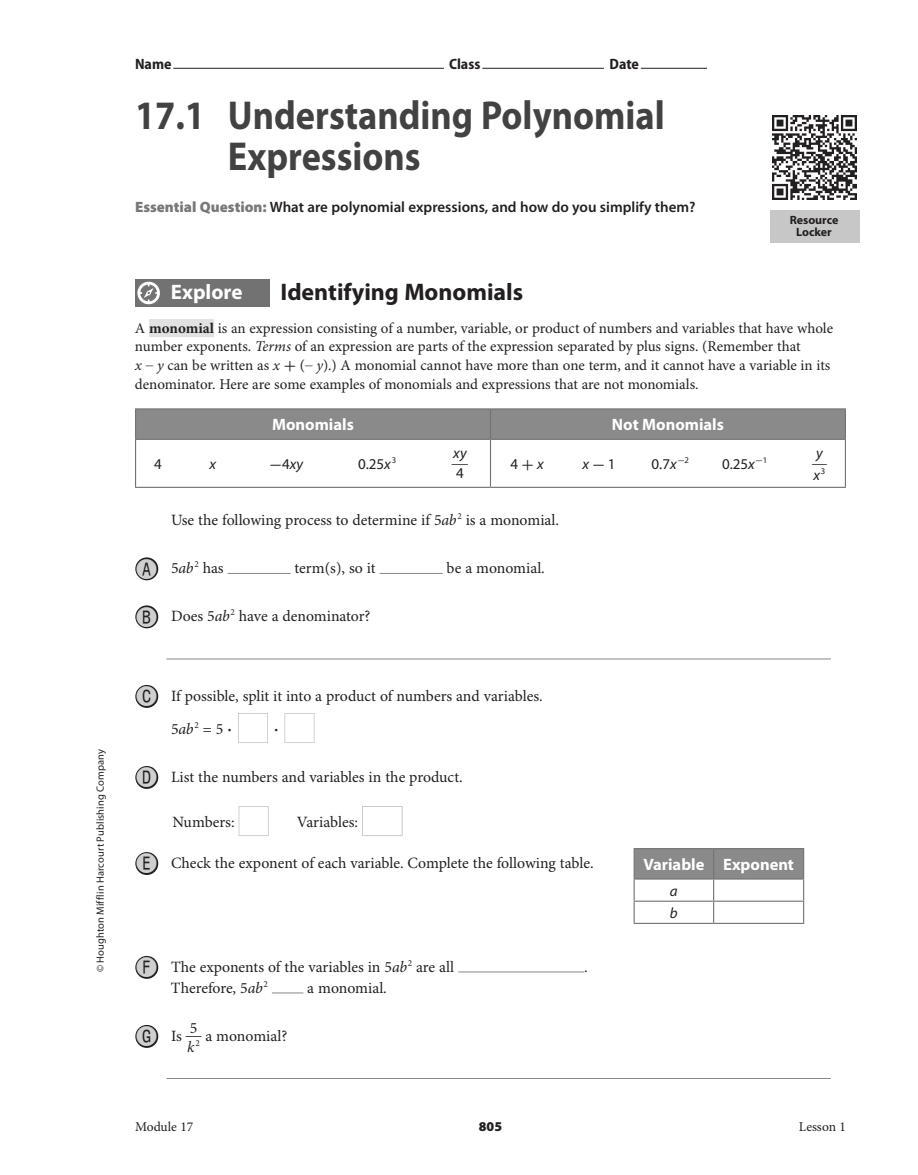
<style>
.page{position:relative;width:918px;height:1175px;background:#fff}
.page>*{position:absolute;margin:0;border:0;box-sizing:border-box;transform-origin:0 0}
.t1{font:700 40.5px/40.5px "Myriad Pro";color:#424242;scale:.9 1}
.t2{font:700 24px "Myriad Pro";color:#231f20}
.t3{font:700 21px "Myriad Pro";color:#fff}
.t4{font:700 16.5px "Myriad Pro";color:#fff}
.t5{font:15.75px/33px "Minion Pro";letter-spacing:-.005em;color:#231f20}
.t6{font:700 15.75px "Uni Math Plus";color:#231f20}
.t7{font:15px/18.8px "Minion Pro";letter-spacing:-.005em;color:#231f20}
.t8{font:600 15px "Myriad Pro";color:#231f20}
.t9{font:15px "Myriad Pro";color:#231f20}
.t10{font:italic 15px/16.4px "Myriad Pro";color:#231f20}
.t11{font:700 semi-condensed 15px "Myriad Pro";color:#231f20}
.t12{font:15px/19.8px "Myriad Pro";color:#231f20;scale:2.16 1}
.t13{font:13.5px "Minion Pro";color:#231f20}
.t14{font:900 13.5px "Myriad Pro";color:#231f20}
.t15{font:700 12px/12px "Myriad Pro";color:#231f20;text-align:center}
.t16{font:10.5px "Myriad Pro";letter-spacing:.01em;color:#231f20}
.s1{font-weight:900;color:#787878}
.s2{font-weight:700}
.s3{font-style:italic}
.s4{font-family:"Uni Math Plus";font-weight:700}
.s5{font-family:"Uni Math Plus";font-weight:700;font-style:normal}
.s6{font-style:normal}
.s7{font-family:"Circle Frame Neg";font-size:27px;color:#cfcfcf}
</style>
<div class="page">
<img style="left:772px;top:115px;width:85px;height:85px">
<hr style="left:173px;top:68px;width:270px;height:1px;background:#231f20">
<hr style="left:482px;top:68px;width:122px;height:1px;background:#231f20">
<hr style="left:641px;top:68px;width:66px;height:1px;background:#231f20">
<div style="left:770px;top:211px;width:89px;height:32px;background:#c7c7c7"></div>
<div style="left:149px;top:319px;width:65px;height:18px;background:#e1e1e1"></div>
<hr style="left:228px;top:573px;width:63px;height:1px;background:#878787">
<hr style="left:380px;top:573px;width:63px;height:1px;background:#878787">
<hr style="left:166px;top:658px;width:665px;height:1px;background:#878787">
<hr style="left:458px;top:971px;width:126px;height:1px;background:#878787">
<hr style="left:272px;top:992px;width:31px;height:1px;background:#878787">
<hr style="left:166px;top:1078px;width:665px;height:1px;background:#878787">
<div style="left:135px;top:279px;width:135px;height:27px;background:#727272"></div>
<svg style="left:137px;top:282px;width:23px;height:22px"></svg>
<div style="left:136px;top:409px;width:709px;height:30px;background:#8a8a8a"></div>
<hr style="left:135px;top:408px;width:355px;height:1px;background:#727272">
<hr style="left:135px;top:409px;width:1px;height:30px;background:#727272">
<hr style="left:490px;top:408px;width:356px;height:1px;background:#727272">
<hr style="left:490px;top:409px;width:1px;height:30px;background:#727272">
<hr style="left:845px;top:409px;width:1px;height:30px;background:#727272">
<hr style="left:135px;top:439px;width:355px;height:1px;background:#727272">
<hr style="left:135px;top:440px;width:1px;height:47px;background:#727272">
<hr style="left:490px;top:439px;width:356px;height:1px;background:#727272">
<hr style="left:490px;top:440px;width:1px;height:47px;background:#727272">
<hr style="left:845px;top:440px;width:1px;height:47px;background:#727272">
<hr style="left:135px;top:487px;width:355px;height:1px;background:#727272">
<hr style="left:490px;top:487px;width:356px;height:1px;background:#727272">
<svg style="left:135px;top:557px;width:24px;height:24px"></svg>
<svg style="left:135px;top:605px;width:24px;height:24px"></svg>
<svg style="left:135px;top:685px;width:24px;height:23px"></svg>
<svg style="left:238px;top:713px;width:30px;height:30px"></svg>
<svg style="left:284px;top:713px;width:30px;height:30px"></svg>
<svg style="left:135px;top:766px;width:24px;height:23px"></svg>
<svg style="left:239px;top:806px;width:30px;height:30px"></svg>
<svg style="left:362px;top:806px;width:41px;height:30px"></svg>
<svg style="left:135px;top:852px;width:24px;height:23px"></svg>
<svg style="left:634px;top:848px;width:170px;height:74px"></svg>
<hr style="left:634px;top:922px;width:80px;height:2px;background:#727272">
<hr style="left:714px;top:922px;width:90px;height:2px;background:#727272">
<svg style="left:135px;top:955px;width:24px;height:24px"></svg>
<svg style="left:135px;top:1025px;width:24px;height:23px"></svg>
<p class="t16" style="left:94px;top:972px;width:225px;rotate:-90deg">© Houghton Mifflin Harcourt Publishing Company</p>
<p class="t11" style="left:135px;top:56px;width:38px">Name</p>
<p class="t11" style="left:449px;top:56px;width:33px">Class</p>
<p class="t11" style="left:610px;top:56px;width:31px">Date</p>
<h1 class="t1" style="left:228px;top:96px;width:487px;text-indent:-93px">17.1 Understanding Polynomial<br>Expressions</h1>
<p class="t8" style="left:135px;top:199px;width:562px"><span class="s1">Essential Question:</span> What are polynomial expressions, and how do you simplify them?</p>
<p class="t15" style="left:790px;top:214px;width:50px">Resource<br>Locker</p>
<h3 class="t3" style="left:171px;top:280px;width:73px">Explore</h3>
<h2 class="t2" style="left:280px;top:279px;width:244px">Identifying Monomials</h2>
<p class="t7" style="left:135px;top:319px;width:700px">A <span class="s2">monomial</span> is an expression consisting of a number, variable, or product of numbers and variables that have whole number exponents. <span class="s3">Terms</span> of an expression are parts of the expression separated by plus signs. (Remember that<br><span class="s3">x</span> <span class="s4">–</span> <span class="s3">y</span> can be written as <span class="s3">x</span> <span class="s4">+</span> (<span class="s4">–</span> <span class="s3">y</span>).) A monomial cannot have more than one term, and it cannot have a variable in its denominator. Here are some examples of monomials and expressions that are not monomials.</p>
<p class="t4" style="left:272px;top:415px;width:83px">Monomials</p>
<p class="t4" style="left:612px;top:415px;width:114px">Not Monomials</p>
<p class="t9" style="left:154px;top:456px;width:9px">4</p>
<p class="t10" style="left:210px;top:456px;width:8px">x</p>
<p class="t10" style="left:270px;top:456px;width:35px"><span class="s5">-</span><span class="s6">4</span>xy</p>
<p class="t9" style="left:358px;top:456px;width:40px">0.25<span class="s3">x</span><sup>3</sup></p>
<p class="t12" style="left:452px;top:443px;width:9px">_<span class="s3">x y<br></span>4</p>
<p class="t9" style="left:511px;top:456px;width:35px">4 <span class="s4">+</span><span class="s3">x</span></p>
<p class="t10" style="left:583px;top:456px;width:35px">x<span class="s5">-</span> <span class="s6">1</span></p>
<p class="t9" style="left:652px;top:456px;width:39px">0.7<span class="s3">x</span><sup>-</sup><sup>2</sup></p>
<p class="t9" style="left:722px;top:456px;width:47px">0.25<span class="s3">x</span><sup>-</sup><sup>1</sup></p>
<p class="t10" style="left:812px;top:450px;width:16px"><span class="s6">_</span>y x<sup>3</sup></p>
<p class="t5" style="left:171px;top:504px;width:390px">Use the following process to determine if 5<span class="s3">ab</span><sup>2</sup> is a monomial.</p>
<p class="t5" style="left:135px;top:552px;width:90px"><span class="s7">A</span> 5<span class="s3">ab</span><sup>2</sup> has</p>
<p class="t5" style="left:295px;top:552px;width:83px">term(s), so it</p>
<p class="t5" style="left:447px;top:552px;width:100px">be a monomial.</p>
<p class="t5" style="left:135px;top:600px;width:237px"><span class="s7">B</span> Does 5<span class="s3">ab</span><sup>2</sup> have a denominator?</p>
<p class="t5" style="left:171px;top:680px;width:373px;text-indent:-36px"><span class="s7">C</span> If possible, split it into a product of numbers and variables.<br>5<span class="s3">ab</span><sup>2</sup> = 5 <span class="s4">⋅</span></p>
<p class="t6" style="left:274px;top:719px;width:7px">⋅</p>
<p class="t5" style="left:135px;top:761px;width:329px"><span class="s7">D</span> List the numbers and variables in the product.</p>
<p class="t5" style="left:172px;top:806px;width:64px">Numbers:</p>
<p class="t5" style="left:297px;top:806px;width:63px">Variables:</p>
<p class="t5" style="left:135px;top:847px;width:460px"><span class="s7">E</span> Check the exponent of each variable. Complete the following table.</p>
<p class="t4" style="left:643px;top:855px;width:152px">Variable Exponent</p>
<p class="t10" style="left:670px;top:880px;width:9px;line-height:22.2px">a b</p>
<p class="t5" style="left:135px;top:951px;width:321px"><span class="s7">F</span> The exponents of the variables in 5<span class="s3">ab</span><sup>2</sup> are all</p>
<p class="t5" style="left:584px;top:951px;width:5px">.</p>
<p class="t5" style="left:171px;top:972px;width:98px">Therefore, 5<span class="s3">ab</span><sup>2</sup></p>
<p class="t5" style="left:307px;top:972px;width:81px">a monomial.</p>
<p class="t5" style="left:135px;top:1017px;width:68px"><span class="s7">G</span> Is _5</p>
<p class="t5" style="left:187px;top:1020px;width:102px"><span class="s3">k</span><sub>2</sub> a monomial?</p>
<p class="t13" style="left:135px;top:1118px;width:60px">Module 17</p>
<p class="t14" style="left:479px;top:1118px;width:25px">805</p>
<p class="t13" style="left:799px;top:1118px;width:49px">Lesson 1</p>
</div>
